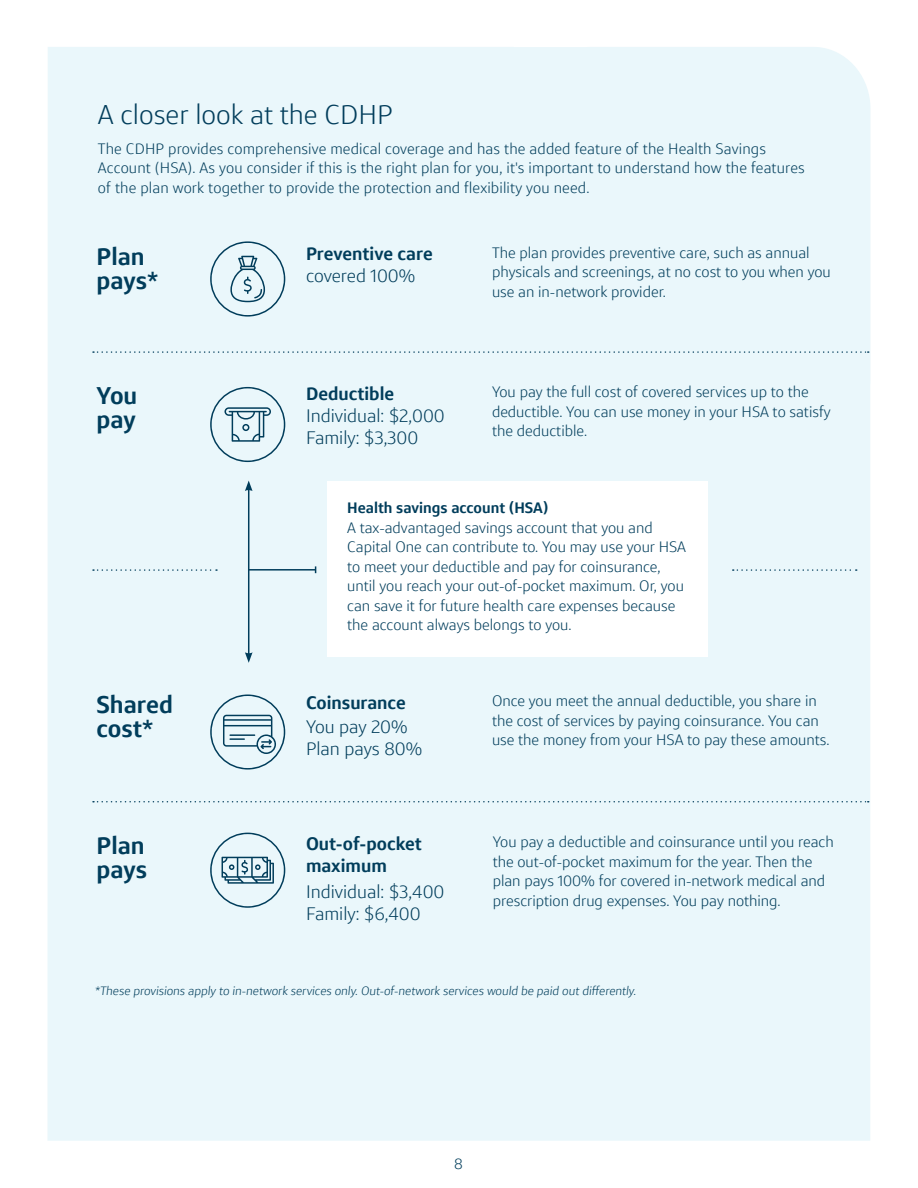
<style>
.page{position:relative;width:918px;height:1188px;background:#fff}
.page>*{position:absolute;margin:0;border:0;box-sizing:border-box;transform-origin:0 0}
.t1{font:300 27px "Optimist";color:#013d5b}
.t2{font:600 24px/24px "Optimist";color:#013d5b}
.t3{font:300 18px/22px "Optimist";color:#013d5b}
.t4{font:600 18px/22px "Optimist";color:#013d5b}
.t5{font:300 15px/19.5px "Optimist";color:#013d5b}
.t6{font:600 15px "Optimist";color:#013d5b}
.t7{font:300 12px "Optimist";color:#013d5b}
</style>
<div class="page">
<div style="left:47px;top:47px;width:824px;height:1094px;background:#eaf7fb"></div>
<svg style="left:210px;top:241px;width:75px;height:76px;background:#cee0e8"></svg>
<hr style="left:249px;top:569px;width:67px;height:2px;background:#013d5b">
<hr style="left:248px;top:489px;width:1px;height:166px;background:#013d5b">
<svg style="left:245px;top:652px;width:8px;height:11px"></svg>
<svg style="left:245px;top:481px;width:8px;height:10px"></svg>
<svg style="left:210px;top:387px;width:75px;height:75px;background:#cadde5"></svg>
<svg style="left:210px;top:833px;width:75px;height:75px;background:#c4d9e1"></svg>
<div style="left:327px;top:482px;width:380px;height:175px;background:#fff"></div>
<svg style="left:93px;top:351px;width:776px;height:2px;background:#c1d6df"></svg>
<svg style="left:93px;top:801px;width:776px;height:1px"></svg>
<svg style="left:93px;top:569px;width:124px;height:2px"></svg>
<svg style="left:733px;top:569px;width:124px;height:2px"></svg>
<svg style="left:210px;top:694px;width:75px;height:76px;background:#c6dae2"></svg>
<h1 class="t1" style="left:98px;top:98px;width:296px">A closer look at the CDHP</h1>
<p class="t5" style="left:98px;top:139px;width:708px">The CDHP provides comprehensive medical coverage and has the added feature of the Health Savings<br>Account (HSA). As you consider if this is the right plan for you, it's important to understand how the features of the plan work together to provide the protection and flexibility you need.</p>
<h2 class="t2" style="left:97px;top:245px;width:63px">Plan pays*</h2>
<h2 class="t2" style="left:97px;top:384px;width:42px">You pay</h2>
<h2 class="t2" style="left:97px;top:693px;width:78px">Shared cost*</h2>
<h2 class="t2" style="left:97px;top:834px;width:52px">Plan pays</h2>
<p class="t4" style="left:306px;top:243px;width:128px">Preventive care</p>
<p class="t3" style="left:306px;top:265px;width:111px">covered 100%</p>
<p class="t4" style="left:306px;top:383px;width:90px">Deductible</p>
<p class="t3" style="left:306px;top:405px;width:140px">Individual: $2,000<br>Family: $3,300</p>
<p class="t5" style="left:492px;top:243px;width:340px">The plan provides preventive care, such as annual physicals and screenings, at no cost to you when you use an in-network provider.</p>
<p class="t5" style="left:492px;top:383px;width:340px">You pay the full cost of covered services up to the deductible. You can use money in your HSA to satisfy the deductible.</p>
<p class="t6" style="left:347px;top:499px;width:203px">Health savings account (HSA)</p>
<p class="t5" style="left:347px;top:518px;width:340px">A tax-advantaged savings account that you and Capital One can contribute to. You may use your HSA to meet your deductible and pay for coinsurance, until you reach your out-of-pocket maximum. Or, you can save it for future health care expenses because the account always belongs to you.</p>
<p class="t4" style="left:306px;top:692px;width:101px">Coinsurance</p>
<p class="t3" style="left:306px;top:716px;width:118px;line-height:21.6px">You pay 20%<br>Plan pays 80%</p>
<p class="t4" style="left:306px;top:833px;width:118px">Out-of-pocket maximum</p>
<p class="t3" style="left:306px;top:881px;width:140px">Individual: $3,400<br>Family: $6,400</p>
<p class="t5" style="left:492px;top:692px;width:339px">Once you meet the annual deductible, you share in the cost of services by paying coinsurance. You can use the money from your HSA to pay these amounts.</p>
<p class="t5" style="left:493px;top:833px;width:343px">You pay a deductible and coinsurance until you reach the out-of-pocket maximum for the year. Then the plan pays 100% for covered in-network medical and prescription drug expenses. You pay nothing.</p>
<p class="t7" style="left:94px;top:983px;width:545px">*These provisions apply to in-network services only.Out-of-network services would be paid outdifferently.</p>
<p class="t5" style="left:454px;top:1154px;width:10px">8</p>
</div>
